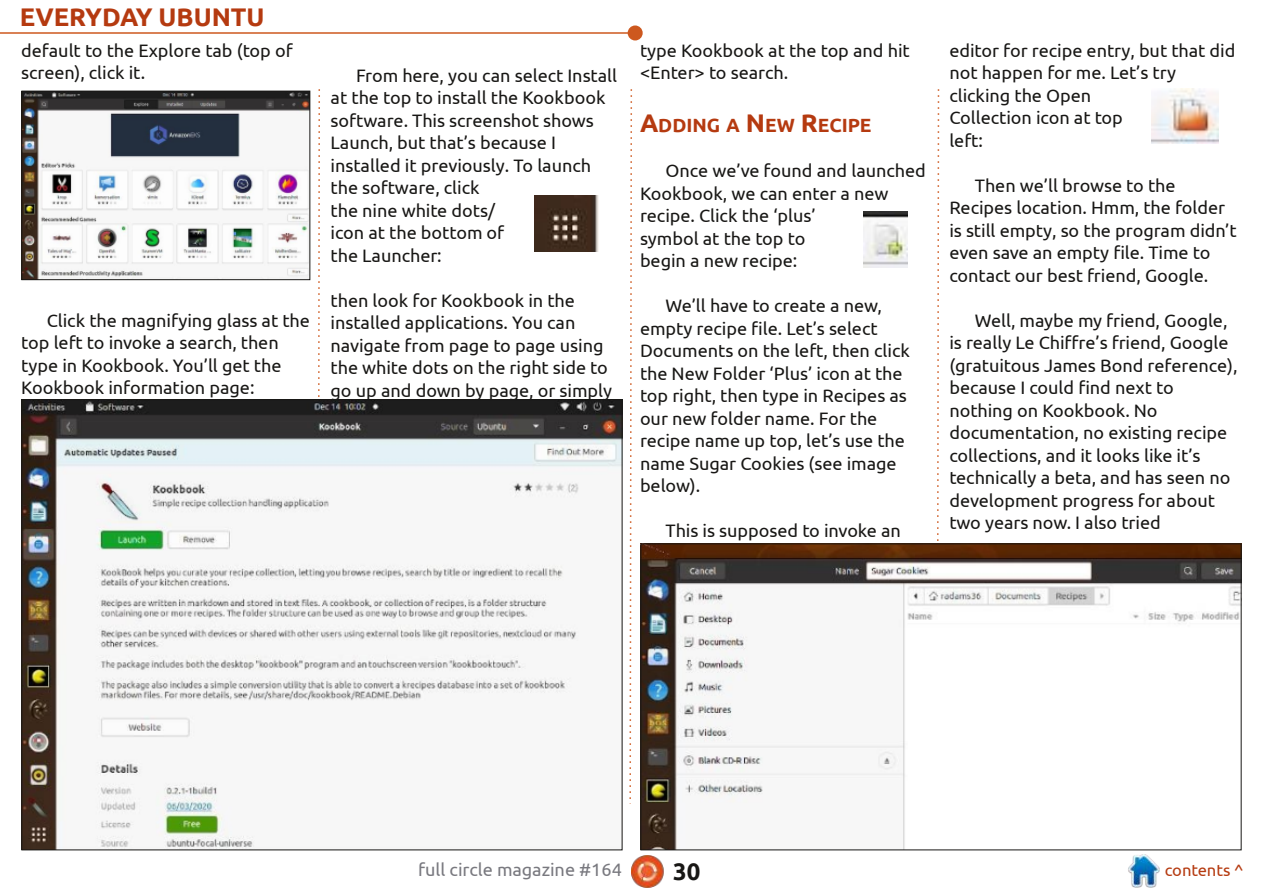
<style>
.page{position:relative;width:1263px;height:893px;background:#fff}
.page>*{position:absolute;margin:0;border:0;box-sizing:border-box;transform-origin:0 0}
.t1{font:700 25.5px "Ubuntu";color:#b53a10}
.t2{font:700 24px "Ubuntu";color:#181715}
.t3{font:700 19.2px "Ubuntu";color:#b53a10}
.t4{font:18px/22.5px "Ubuntu";letter-spacing:-.005em;color:#181715}
.t5{font:18px "Ubuntu";letter-spacing:-.005em;color:#79797f}
.t6{font:16.5px "Ubuntu";letter-spacing:-.005em;color:#b53a10}
.s1{font-size:25.5px}
</style>
<div class="page">
<img style="left:631px;top:855px;width:33px;height:33px">
<img style="left:1128px;top:855px;width:32px;height:32px">
<hr style="left:0;top:32px;width:635px;height:2px;background:#cd581e">
<div style="left:628px;top:25px;width:15px;height:15px;background:#cd581e;border-radius:50%"></div>
<svg style="left:629px;top:89px;width:4px;height:715px"></svg>
<svg style="left:317px;top:89px;width:4px;height:311px"></svg>
<svg style="left:936px;top:89px;width:4px;height:455px"></svg>
<img style="left:24px;top:93px;width:284px;height:185px">
<div style="left:22px;top:91px;width:288px;height:189px;border:1px solid #181715"></div>
<img style="left:24px;top:402px;width:596px;height:446px">
<img style="left:535px;top:195px;width:64px;height:56px">
<img style="left:863px;top:212px;width:44px;height:55px">
<img style="left:643px;top:546px;width:596px;height:302px">
<img style="left:1151px;top:88px;width:67px;height:56px">
<h1 class="t1" style="left:20px;top:3px;width:246px">EVERYDAY UBUNTU</h1>
<p class="t4" style="left:21px;top:39px;width:273px">default to the Explore tab (top of screen), click it.</p>
<p class="t4" style="left:21px;top:309px;width:290px;text-indent:26px">Click the magnifying glass at the top left to invoke a search, then type in Kookbook. You’ll get the<br>Kookbook information page:</p>
<p class="t4" style="left:331px;top:64px;width:288px;text-indent:26px">From here, you can select Install at the top to install the Kookbook software. This screenshot shows<br>Launch, but that’s because I installed it previously. To launch the software, click<br>the nine white dots/<br>icon at the bottom of<br>the Launcher:</p>
<p class="t4" style="left:331px;top:289px;width:283px">then look for Kookbook in the installed applications. You can navigate from page to page using the white dots on the right side to go up and down by page, or simply</p>
<p class="t4" style="left:640px;top:39px;width:271px">type Kookbook at the top and hit &lt;Enter&gt; to search.</p>
<p class="t3" style="left:640px;top:114px;width:233px"><span class="s1">A</span>DDING A <span class="s1">N</span>EW <span class="s1">R</span>ECIPE</p>
<p class="t4" style="left:640px;top:159px;width:287px;text-indent:26px">Once we’ve found and launched<br>Kookbook, we can enter a new recipe. Click the ‘plus’<br>symbol at the top to<br>begin a new recipe:</p>
<p class="t4" style="left:640px;top:294px;width:271px;text-indent:26px">We’ll have to create a new, empty recipe file. Let’s select<br>Documents on the left, then click the New Folder ‘Plus’ icon at the top right, then type in Recipes as our new folder name. For the recipe name up top, let’s use the name Sugar Cookies (see image below).</p>
<p class="t4" style="left:665px;top:519px;width:237px">This is supposed to invoke an</p>
<p class="t4" style="left:949px;top:39px;width:288px">editor for recipe entry, but that did not happen for me. Let’s try clicking the Open<br>Collection icon at top<br>left:</p>
<p class="t4" style="left:949px;top:174px;width:289px;text-indent:26px">Then we’ll browse to the<br>Recipes location. Hmm, the folder is still empty, so the program didn’t even save an empty file. Time to contact our best friend, Google.</p>
<p class="t4" style="left:949px;top:309px;width:290px;text-indent:26px">Well, maybe my friend, Google, is really Le Chiffre’s friend, Google (gratuitous James Bond reference), because I could find next to nothing on Kookbook. No documentation, no existing recipe collections, and it looks like it’s technically a beta, and has seen no development progress for about two years now. I also tried</p>
<p class="t5" style="left:418px;top:859px;width:205px">full circle magazine #164</p>
<h2 class="t2" style="left:673px;top:857px;width:29px">30</h2>
<p class="t6" style="left:1165px;top:860px;width:80px">contents ^</p>
</div>
